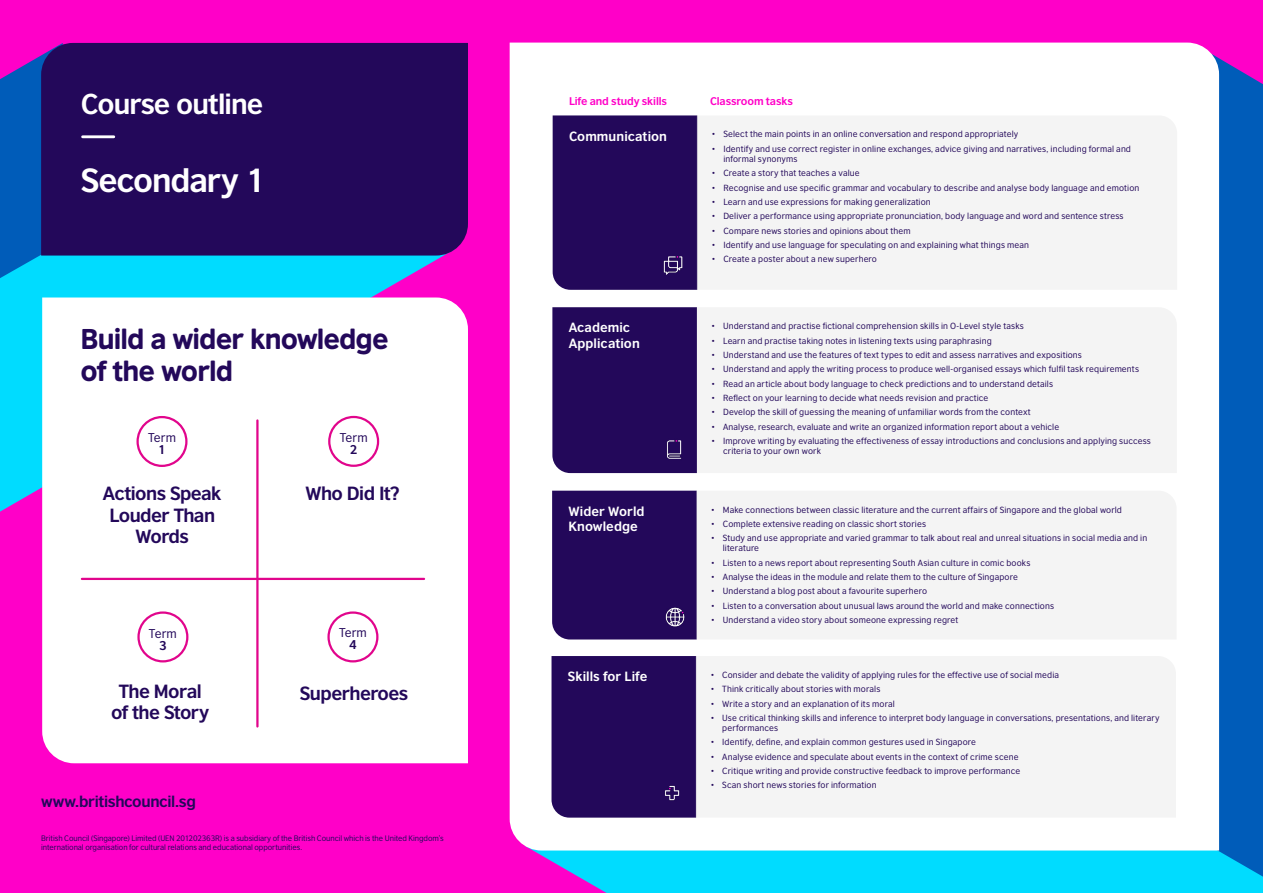
<style>
.page{position:relative;width:1263px;height:893px;background:#ff00c8}
.page>*{position:absolute;margin:0;border:0;box-sizing:border-box;transform-origin:0 0}
.t1{font:700 31.5px "British Council Sans";letter-spacing:-.035em;color:#fff}
.t2{font:27px/32.4px "British Council Sans Headline";letter-spacing:-.035em;color:#23085a}
.t3{font:700 27px "British Council Sans";letter-spacing:-.035em;color:#fff}
.t4{font:700 18px/21.6px "British Council Sans";letter-spacing:-.035em;color:#23085a;text-align:center}
.t5{font:700 15px "British Council Sans";letter-spacing:-.025em;color:#23085a}
.t6{font:700 12.6px/15.1px "British Council Sans";letter-spacing:.005em;color:#fff}
.t7{font:12px "British Council Sans";letter-spacing:.005em;color:#23085a}
.t8{font:700 12px "British Council Sans";color:#23085a}
.t9{font:700 10.5px "British Council Sans";letter-spacing:-.01em;color:#ff00c8}
.t10{font:8.4px/10.1px "British Council Sans";letter-spacing:.015em;color:#23085a}
.t11{font:7.5px/9px "British Council Sans";letter-spacing:-.01em;color:#23085a}
</style>
<div class="page">
<svg style="left:532px;top:850px;width:731px;height:43px;fill:#00dcff"></svg>
<div style="left:1199px;top:58px;width:64px;height:819px;background:#005cb9"></div>
<div style="left:510px;top:43px;width:709px;height:807px;background:#fff"></div>
<svg style="left:0;top:256px;width:443px;height:256px;fill:#00dcff"></svg>
<svg style="left:0;top:55px;width:63px;height:223px"></svg>
<div style="left:41px;top:43px;width:427px;height:213px;background:#23085a"></div>
<div style="left:42px;top:297px;width:426px;height:466px;background:#fff"></div>
<div style="left:553px;top:115px;width:144px;height:175px;background:#23085a"></div>
<div style="left:697px;top:115px;width:480px;height:175px;background:#f4f4f4"></div>
<div style="left:328px;top:416px;width:51px;height:51px;border:2px solid #e1058c;border-radius:50%"></div>
<div style="left:137px;top:611px;width:51px;height:51px;border:2px solid #e1058c;border-radius:50%"></div>
<div style="left:136px;top:416px;width:51px;height:51px;border:2px solid #e1058c;border-radius:50%"></div>
<div style="left:327px;top:611px;width:51px;height:51px;border:2px solid #e1058c;border-radius:50%"></div>
<hr style="left:256px;top:420px;width:3px;height:306px;background:#e1058c">
<hr style="left:82px;top:578px;width:342px;height:2px;background:#e1058c">
<hr style="left:83px;top:135px;width:31px;height:3px;background:#fff">
<div style="left:552px;top:307px;width:144px;height:166px;background:#23085a"></div>
<div style="left:696px;top:307px;width:481px;height:166px;background:#f4f4f4"></div>
<div style="left:552px;top:491px;width:144px;height:148px;background:#23085a"></div>
<div style="left:696px;top:491px;width:480px;height:148px;background:#f4f4f4"></div>
<div style="left:551px;top:656px;width:144px;height:162px;background:#23085a"></div>
<div style="left:695px;top:656px;width:481px;height:162px;background:#f4f4f4"></div>
<img style="left:656px;top:248px;width:34px;height:35px">
<img style="left:657px;top:432px;width:34px;height:35px">
<img style="left:658px;top:600px;width:34px;height:34px">
<img style="left:655px;top:776px;width:35px;height:34px">
<h2 class="t3" style="left:81px;top:80px;width:184px">Course outline</h2>
<h1 class="t1" style="left:81px;top:153px;width:186px">Secondary 1</h1>
<h2 class="t2" style="left:80px;top:321px;width:310px">Build a wider knowledge of the world</h2>
<h3 class="t7" style="left:148px;top:427px;width:29px">Term</h3>
<h3 class="t8" style="left:158px;top:439px;width:9px">1</h3>
<h3 class="t4" style="left:103px;top:480px;width:120px">Actions Speak<br>Louder Than<br>Words</h3>
<h3 class="t7" style="left:149px;top:623px;width:29px">Term</h3>
<h3 class="t8" style="left:159px;top:635px;width:9px">3</h3>
<h3 class="t4" style="left:111px;top:678px;width:100px">The Moral of the Story</h3>
<h3 class="t5" style="left:41px;top:788px;width:156px">www.britishcouncil.sg</h3>
<h3 class="t7" style="left:340px;top:427px;width:29px">Term</h3>
<h3 class="t8" style="left:350px;top:439px;width:9px">2</h3>
<h3 class="t4" style="left:305px;top:480px;width:96px">Who Did It?</h3>
<h3 class="t7" style="left:339px;top:623px;width:29px">Term</h3>
<h3 class="t8" style="left:349px;top:634px;width:9px">4</h3>
<h3 class="t4" style="left:300px;top:681px;width:110px">Superheroes</h3>
<p class="t11" style="left:41px;top:833px;width:404px">British Council (Singapore) Limited (UEN 201202363R) is a subsidiary of the British Council which is the United Kingdom’s international organisation for cultural relations and educational opportunities.</p>
<p class="t9" style="left:569px;top:92px;width:99px">Life and study skills</p>
<p class="t9" style="left:710px;top:92px;width:84px">Classroom tasks</p>
<h3 class="t6" style="left:569px;top:127px;width:99px">Communication</h3>
<p class="t10" style="left:711px;top:129px;width:308px">• Select the main points in an online conversation and respond appropriately</p>
<p class="t10" style="left:723px;top:143px;width:409px;text-indent:-12px">• Identify and use correct register in online exchanges, advice giving and narratives, including formal and informal synonyms</p>
<p class="t10" style="left:711px;top:167px;width:150px">• Create a story that teaches a value</p>
<p class="t10" style="left:711px;top:182px;width:429px">• Recognise and use specific grammar and vocabulary to describe and analyse body language and emotion</p>
<p class="t10" style="left:711px;top:196px;width:221px">• Learn and use expressions for making generalization</p>
<p class="t10" style="left:711px;top:210px;width:414px">• Deliver a performance using appropriate pronunciation, body language and word and sentence stress</p>
<p class="t10" style="left:711px;top:225px;width:201px">• Compare news stories and opinions about them</p>
<p class="t10" style="left:711px;top:239px;width:319px">• Identify and use language for speculating on and explaining what things mean</p>
<p class="t10" style="left:711px;top:253px;width:167px">• Create a poster about a new superhero</p>
<h3 class="t6" style="left:569px;top:319px;width:73px">Academic<br>Application</h3>
<p class="t10" style="left:711px;top:320px;width:314px">• Understand and practise fictional comprehension skills in O-Level style tasks</p>
<p class="t10" style="left:711px;top:335px;width:282px">• Learn and practise taking notes in listening texts using paraphrasing</p>
<p class="t10" style="left:711px;top:349px;width:372px">• Understand and use the features of text types to edit and assess narratives and expositions</p>
<p class="t10" style="left:711px;top:363px;width:429px">• Understand and apply the writing process to produce well-organised essays which fulfil task requirements</p>
<p class="t10" style="left:711px;top:378px;width:343px">• Read an article about body language to check predictions and to understand details</p>
<p class="t10" style="left:711px;top:392px;width:279px">• Reflect on your learning to decide what needs revision and practice</p>
<p class="t10" style="left:711px;top:406px;width:321px">• Develop the skill of guessing the meaning of unfamiliar words from the context</p>
<p class="t10" style="left:711px;top:421px;width:349px">• Analyse, research, evaluate and write an organized information report about a vehicle</p>
<p class="t10" style="left:723px;top:435px;width:429px;text-indent:-12px">• Improve writing by evaluating the effectiveness of essay introductions and conclusions and applying success criteria to your own work</p>
<h3 class="t6" style="left:568px;top:502px;width:78px">Wider World<br>Knowledge</h3>
<p class="t10" style="left:711px;top:504px;width:412px">• Make connections between classic literature and the current affairs of Singapore and the global world</p>
<p class="t10" style="left:711px;top:518px;width:217px">• Complete extensive reading on classic short stories</p>
<p class="t10" style="left:723px;top:532px;width:426px;text-indent:-12px">• Study and use appropriate and varied grammar to talk about real and unreal situations in social media and in literature</p>
<p class="t10" style="left:711px;top:557px;width:321px">• Listen to a news report about representing South Asian culture in comic books</p>
<p class="t10" style="left:711px;top:571px;width:308px">• Analyse the ideas in the module and relate them to the culture of Singapore</p>
<p class="t10" style="left:711px;top:585px;width:218px">• Understand a blog post about a favourite superhero</p>
<p class="t10" style="left:711px;top:600px;width:345px">• Listen to a conversation about unusual laws around the world and make connections</p>
<p class="t10" style="left:711px;top:614px;width:249px">• Understand a video story about someone expressing regret</p>
<h3 class="t6" style="left:568px;top:667px;width:81px">Skills for Life</h3>
<p class="t10" style="left:710px;top:669px;width:350px">• Consider and debate the validity of applying rules for the effective use of social media</p>
<p class="t10" style="left:710px;top:683px;width:172px">• Think critically about stories with morals</p>
<p class="t10" style="left:710px;top:698px;width:186px">• Write a story and an explanation of its moral</p>
<p class="t10" style="left:722px;top:712px;width:439px;text-indent:-12px">• Use critical thinking skills and inference to interpret body language in conversations, presentations, and literary performances</p>
<p class="t10" style="left:710px;top:736px;width:267px">• Identify, define, and explain common gestures used in Singapore</p>
<p class="t10" style="left:710px;top:751px;width:310px">• Analyse evidence and speculate about events in the context of crime scene</p>
<p class="t10" style="left:710px;top:765px;width:312px">• Critique writing and provide constructive feedback to improve performance</p>
<p class="t10" style="left:710px;top:779px;width:168px">• Scan short news stories for information</p>
</div>
